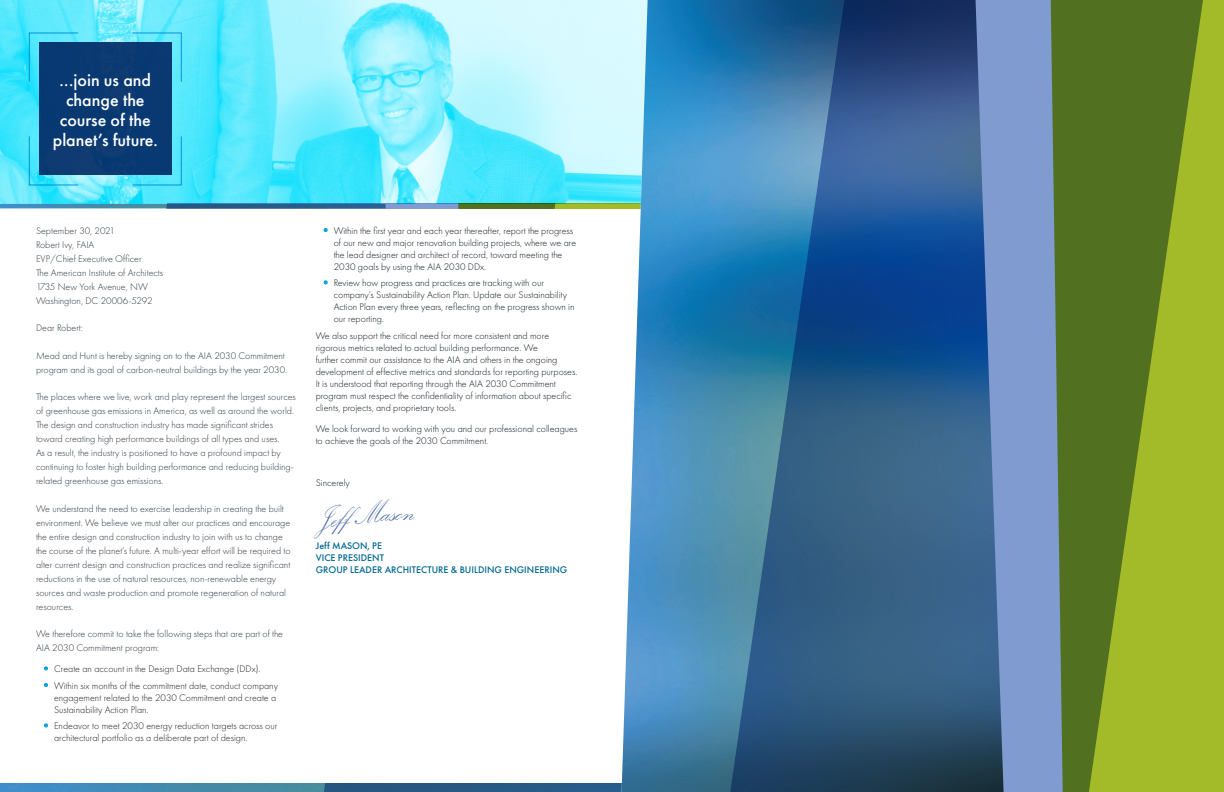
<style>
.page{position:relative;width:1224px;height:792px;background:#fff}
.page>*{position:absolute;margin:0;border:0;box-sizing:border-box;transform-origin:0 0}
.t1{font:500 18px/20px "Futura PT";color:#fff;text-align:center}
.t2{font:300 10px/14px "Futura PT";color:#2e3840}
.Body_text_2{font:300 10px/12px "Futura PT";color:#101a21}
.t3{font:300 10px/12px "Futura PT";color:#231f20}
.Body_text_2-2{font:500 10px/12px "Futura PT";color:#006991}
.s1{font-weight:800;font-size:11px;color:#00a2df}
</style>
<div class="page">
<img style="left:0;top:783px;width:160px;height:9px">
<svg style="left:160px;top:783px;width:462px;height:9px;background:#316a8f"></svg>
<img style="left:0;top:0;width:622px;height:204px">
<div style="left:39px;top:43px;width:132px;height:132px;background:#093972"></div>
<svg style="left:28px;top:32px;width:51px;height:51px"></svg>
<svg style="left:132px;top:32px;width:50px;height:51px"></svg>
<svg style="left:132px;top:135px;width:50px;height:51px"></svg>
<svg style="left:28px;top:135px;width:51px;height:51px"></svg>
<img style="left:0;top:204px;width:78px;height:4px">
<svg style="left:78px;top:204px;width:544px;height:4px;background:#4f7b78"></svg>
<img style="left:622px;top:0;width:84px;height:792px">
<div style="left:1215px;top:0;width:9px;height:792px;background:#a3bb29"></div>
<svg style="left:706px;top:0;width:509px;height:792px;background:#4f7877"></svg>
<p class="t1" style="left:53px;top:70px;width:107px">...join us and change the course of the planet’s future.</p>
<p class="t2" style="left:36px;top:223px;width:129px">September 30, 2021<br>Robert Ivy, FAIA<br>EVP/Chief Executive Officer<br>The American Institute of Architects<br>1735 New York Avenue, NW<br>Washington, DC 20006-5292</p>
<p class="t2" style="left:36px;top:321px;width:48px">Dear Robert:</p>
<p class="t2" style="left:36px;top:348px;width:253px">Mead and Hunt is hereby signing on to the AIA 2030 Commitment program and its goal of carbon-neutral buildings by the year 2030.</p>
<p class="t2" style="left:36px;top:390px;width:261px">The places where we live, work and play represent the largest sources of greenhouse gas emissions in America, as well as around the world.<br>The design and construction industry has made significant strides toward creating high performance buildings of all types and uses.<br>As a result, the industry is positioned to have a profound impact by continuing to foster high building performance and reducing building&shy;related greenhouse gas emissions.</p>
<p class="t2" style="left:36px;top:501px;width:256px">We understand the need to exercise leadership in creating the built environment. We believe we must alter our practices and encourage the entire design and construction industry to join with us to change the course of the planet’s future. A multi-year effort will be required to alter current design and construction practices and realize significant reductions in the use of natural resources, non-renewable energy sources and waste production and promote regeneration of natural resources.</p>
<p class="t2" style="left:36px;top:627px;width:249px">We therefore commit to take the following steps that are part of the<br>AIA 2030 Commitment program:</p>
<p class="t3" style="left:40px;top:663px;width:222px"><span class="s1">•</span> Create an account in the Design Data Exchange (DDx).</p>
<p class="t3" style="left:54px;top:679px;width:226px;text-indent:-14px"><span class="s1">•</span> Within six months of the commitment date, conduct company engagement related to the 2030 Commitment and create a<br>Sustainability Action Plan.</p>
<p class="t3" style="left:54px;top:720px;width:225px;text-indent:-14px"><span class="s1">•</span> Endeavor to meet 2030 energy reduction targets across our architectural portfolio as a deliberate part of design.</p>
<p class="Body_text_2" style="left:334px;top:224px;width:244px;text-indent:-14px"><span class="s1">•</span> Within the first year and each year thereafter, report the progress of our new and major renovation building projects, where we are the lead designer and architect of record, toward meeting the 2030 goals by using the AIA 2030 DDx.</p>
<p class="Body_text_2" style="left:334px;top:277px;width:242px;text-indent:-14px"><span class="s1">•</span> Review how progress and practices are tracking with our company’s Sustainability Action Plan. Update our Sustainability Action Plan every three years, reflecting on the progress shown in our reporting.</p>
<p class="Body_text_2" style="left:316px;top:329px;width:263px">We also support the critical need for more consistent and more rigorous metrics related to actual building performance. We<br>further commit our assistance to the AIA and others in the ongoing development of effective metrics and standards for reporting purposes.<br>It is understood that reporting through the AIA 2030 Commitment program must respect the confidentiality of information about specific clients, projects, and proprietary tools.</p>
<p class="Body_text_2" style="left:316px;top:422px;width:263px">We look forward to working with you and our professional colleagues to achieve the goals of the 2030 Commitment.</p>
<p class="Body_text_2" style="left:316px;top:476px;width:36px">Sincerely</p>
<p class="Body_text_2-2" style="left:316px;top:539px;width:253px">Jeff MASON, PE<br>VICE PRESIDENT<br>GROUP LEADER ARCHITECTURE &amp; BUILDING ENGINEERING</p>
</div>
